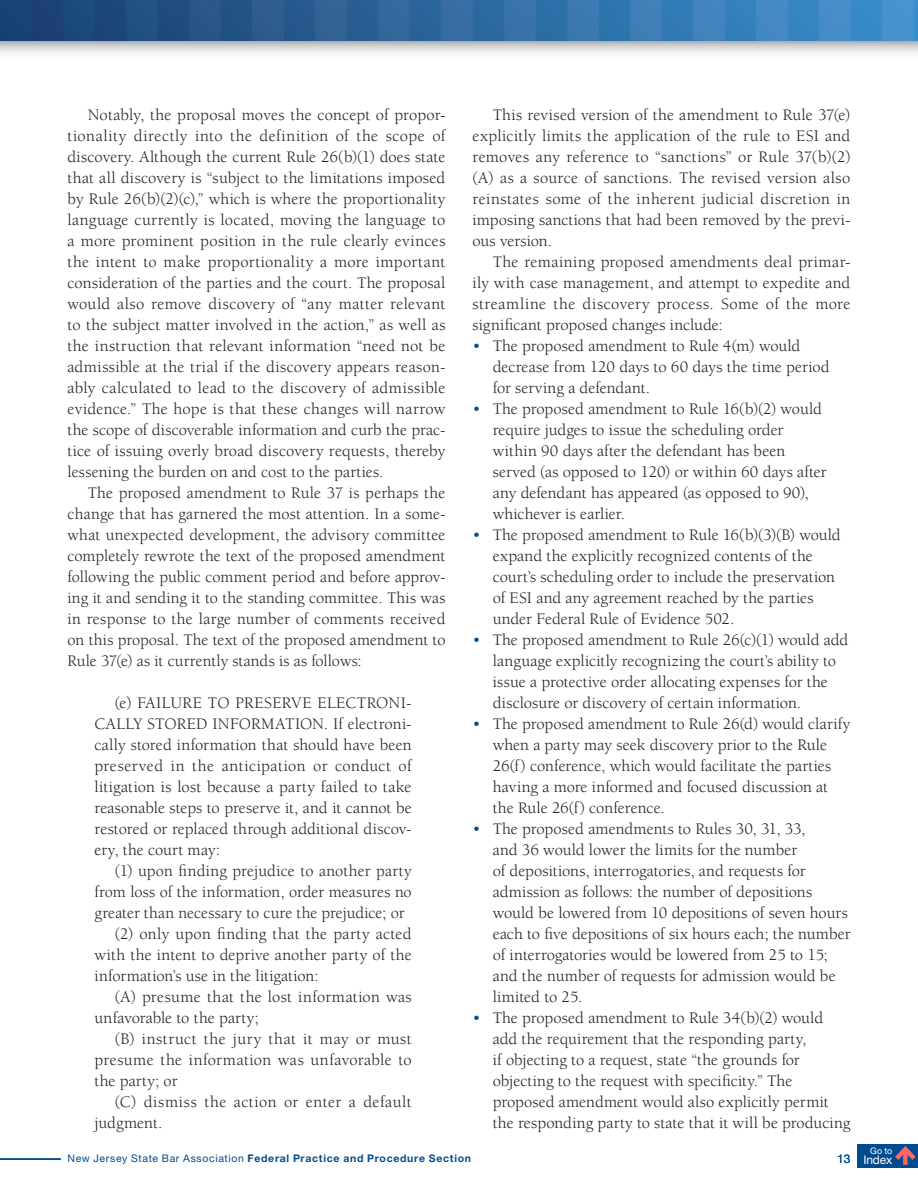
<style>
.page{position:relative;width:918px;height:1188px;background:#fff}
.page>*{position:absolute;margin:0;border:0;box-sizing:border-box;transform-origin:0 0}
.body{font:16.5px/21px "Berkeley";color:#231f20}
.indented_quote{font:16.5px/21px "Berkeley";letter-spacing:.015em;color:#231f20;text-align:justify}
.indented_quote_BEGIN{font:16.5px/21px "Berkeley";color:#231f20;text-align:justify}
.indented_quote_ENDS{font:16.5px/21px "Berkeley";letter-spacing:.025em;color:#231f20}
.t1{font:12px "Helvetica Neue LT Std";letter-spacing:-.01em;color:#fff}
.t2{font:12px "Helvetica Neue LT Std";color:#004b8d}
.t3{font:700 10.5px "Helvetica Neue LT Std";letter-spacing:.07em;color:#004b8d}
.t4{font:9px "Helvetica Neue LT Std";color:#fff}
.s1{color:#004b8d}
.s2{font-weight:400}
</style>
<div class="page">
<svg style="left:0;top:40px;width:918px;height:13px;background:#c6ccd2"></svg>
<img style="left:0;top:0;width:918px;height:40px">
<hr style="left:0;top:1158px;width:61px;height:2px;background:#004b8d">
<div style="left:857px;top:1144px;width:61px;height:24px;background:#004b8d"></div>
<svg style="left:895px;top:1146px;width:21px;height:19px"></svg>
<p class="body" style="left:68px;top:105px;width:380px;text-align:justify;text-indent:20px">Notably, the proposal moves the concept of propor&shy;tionality directly into the definition of the scope of discovery. Although the current Rule 26(b)(1) does state that all discovery is “subject to the limitations imposed by Rule 26(b)(2)(c),” which is where the proportionality language currently is located, moving the language to a more prominent position in the rule clearly evinces the intent to make proportionality a more important consideration of the parties and the court. The proposal would also remove discovery of “any matter relevant to the subject matter involved in the action,” as well as the instruction that relevant information “need not be admissible at the trial if the discovery appears reason&shy;ably calculated to lead to the discovery of admissible evidence.” The hope is that these changes will narrow the scope of discoverable information and curb the prac&shy;tice of issuing overly broad discovery requests, thereby lessening the burden on and cost to the parties.</p>
<p class="body" style="left:68px;top:483px;width:380px;text-align:justify;text-indent:20px">The proposed amendment to Rule 37 is perhaps the change that has garnered the most attention. In a some&shy;what unexpected development, the advisory committee completely rewrote the text of the proposed amendment following the public comment period and before approv&shy;ing it and sending it to the standing committee. This was in response to the large number of comments received on this proposal. The text of the proposed amendment to Rule 37(e) as it currently stands is as follows:</p>
<p class="indented_quote_BEGIN" style="left:94px;top:693px;width:319px;text-indent:20px">(e) FAILURE TO PRESERVE ELECTRONI-CALLY STORED INFORMATION. If electroni&shy;cally stored information that should have been preserved in the anticipation or conduct of litigation is lost because a party failed to take reasonable steps to preserve it, and it cannot be restored or replaced through additional discov&shy;ery, the court may:</p>
<p class="indented_quote" style="left:94px;top:861px;width:319px;text-indent:20px">(1) upon finding prejudice to another party from loss of the information, order measures no greater than necessary to cure the prejudice; or</p>
<p class="indented_quote" style="left:94px;top:924px;width:319px;text-indent:20px">(2) only upon finding that the party acted with the intent to deprive another party of the information’s use in the litigation:</p>
<p class="indented_quote" style="left:94px;top:987px;width:319px;text-indent:20px">(A) presume that the lost information was unfavorable to the party;</p>
<p class="indented_quote" style="left:94px;top:1029px;width:319px;text-indent:20px">(B) instruct the jury that it may or must presume the information was unfavorable to the party; or</p>
<p class="indented_quote_ENDS" style="left:94px;top:1092px;width:319px;text-indent:20px">(C) dismiss the action or enter a default judgment.</p>
<p class="body" style="left:472px;top:105px;width:380px;text-align:justify;text-indent:20px">This revised version of the amendment to Rule 37(e) explicitly limits the application of the rule to ESI and removes any reference to “sanctions” or Rule 37(b)(2) (A) as a source of sanctions. The revised version also reinstates some of the inherent judicial discretion in imposing sanctions that had been removed by the previ&shy;ous version.</p>
<p class="body" style="left:472px;top:252px;width:380px;text-align:justify;text-indent:20px">The remaining proposed amendments deal primar&shy;ily with case management, and attempt to expedite and streamline the discovery process. Some of the more significant proposed changes include:</p>
<p class="body" style="left:493px;top:336px;width:338px;text-indent:-20px"><span class="s1">•</span> The proposed amendment to Rule 4(m) would decrease from 120 days to 60 days the time period for serving a defendant.</p>
<p class="body" style="left:493px;top:399px;width:335px;text-indent:-20px"><span class="s1">•</span> The proposed amendment to Rule 16(b)(2) would require judges to issue the scheduling order within 90 days after the defendant has been served (as opposed to 120) or within 60 days after any defendant has appeared (as opposed to 90), whichever is earlier.</p>
<p class="body" style="left:493px;top:525px;width:350px;text-indent:-20px"><span class="s1">•</span> The proposed amendment to Rule 16(b)(3)(B) would expand the explicitly recognized contents of the court’s scheduling order to include the preservation of ESI and any agreement reached by the parties under Federal Rule of Evidence 502.</p>
<p class="body" style="left:493px;top:630px;width:357px;text-indent:-20px"><span class="s1">•</span> The proposed amendment to Rule 26(c)(1) would add language explicitly recognizing the court’s ability to issue a protective order allocating expenses for the disclosure or discovery of certain information.</p>
<p class="body" style="left:493px;top:714px;width:359px;text-indent:-20px"><span class="s1">•</span> The proposed amendment to Rule 26(d) would clarify when a party may seek discovery prior to the Rule 26(f) conference, which would facilitate the parties having a more informed and focused discussion at the Rule 26(f) conference.</p>
<p class="body" style="left:493px;top:819px;width:359px;text-indent:-20px"><span class="s1">•</span> The proposed amendments to Rules 30, 31, 33,<br>and 36 would lower the limits for the number<br>of depositions, interrogatories, and requests for admission as follows: the number of depositions would be lowered from 10 depositions of seven hours each to five depositions of six hours each; the number of interrogatories would be lowered from 25 to 15; and the number of requests for admission would be limited to 25.</p>
<p class="body" style="left:493px;top:1008px;width:359px;text-indent:-20px"><span class="s1">•</span> The proposed amendment to Rule 34(b)(2) would add the requirement that the responding party,<br>if objecting to a request, state “the grounds for objecting to the request with specificity.” The proposed amendment would also explicitly permit the responding party to state that it will be producing</p>
<p class="t3" style="left:68px;top:1152px;width:405px"><span class="s2">New Jersey State Bar Association</span> Federal Practice and Procedure Section</p>
<p class="t2" style="left:837px;top:1151px;width:15px">13</p>
<p class="t4" style="left:870px;top:1145px;width:24px">Go to</p>
<p class="t1" style="left:863px;top:1153px;width:31px">Index</p>
</div>
